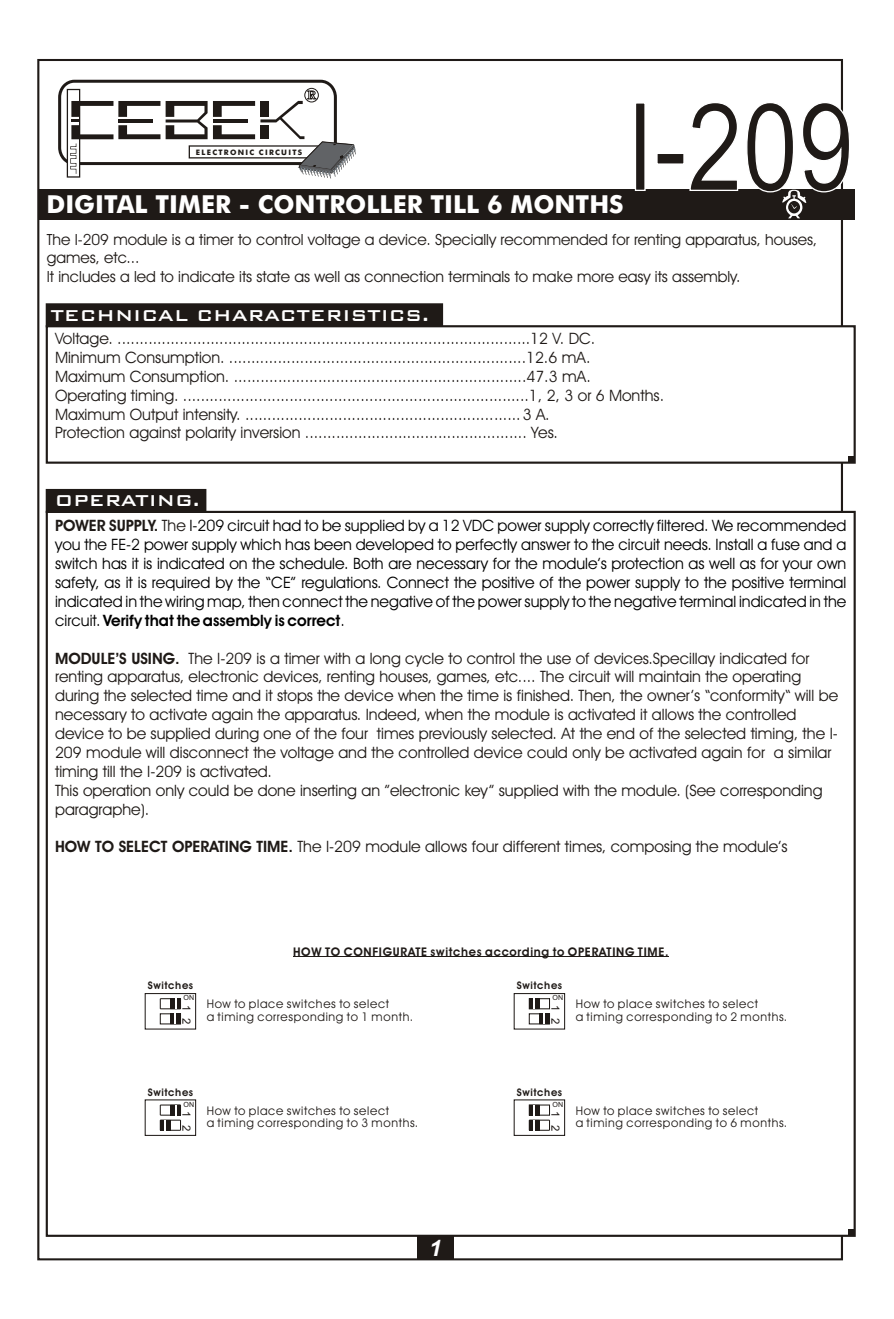
<style>
.page{position:relative;width:894px;height:1319px;background:#fff}
.page>*{position:absolute;margin:0;border:0;box-sizing:border-box;transform-origin:0 0}
.t1{font:122.1px "Arial Narrow";color:#1f1a17}
.t2{font:700 24.75px "Futura Md BT";color:#fff}
.t3{font:italic 700 22.5px "Arial";color:#fff}
.t4{font:21px "Bank Gothic Md BT";color:#fff}
.t5{font:15.75px/18.9px "Avant Garde Bk BT";color:#1f1a17}
.t6{font:15.75px/18.9px "Avant Garde Bk BT";color:#000;text-align:justify}
.t7{font:15.45px/18.5px "Avant Garde Bk BT";color:#1f1a17}
.t8{font:12px/12.5px "Avant Garde Bk BT";letter-spacing:.055em;color:#1f1a17}
.t9{font:700 12px "Avant Garde Bk BT";letter-spacing:.06em;color:#1f1a17}
.t10{font:11.4px "Arial";color:#1f1a17}
.t11{font:11.25px "Arial";color:#1f1a17}
.t12{font:700 10.5px "Avant Garde Bk BT";letter-spacing:.06em;color:#1f1a17}
.t13{font:700 7.5px "Futura Md BT";letter-spacing:.175em;color:#1f1a17}
.t14{font:7.05px "Arial";color:#1f1a17}
.s1{font-weight:700;color:#1f1a17}
.s2{color:#1f1a17}
.s3{font-weight:700}
</style>
<div class="page">
<hr style="left:38px;top:59px;width:804px;height:2px;background:#1f1a17">
<hr style="left:841px;top:60px;width:2px;height:1199px;background:#1f1a17">
<hr style="left:38px;top:1258px;width:804px;height:2px;background:#1f1a17">
<hr style="left:37px;top:60px;width:2px;height:1199px;background:#1f1a17">
<svg style="left:58px;top:80px;width:298px;height:98px"></svg>
<div style="left:38px;top:188px;width:817px;height:31px;background:#1f1a17"></div>
<div style="left:46px;top:489px;width:160px;height:24px;background:#1f1a17"></div>
<div style="left:46px;top:303px;width:397px;height:24px;background:#1f1a17;border:2px solid #1f1a17"></div>
<div style="left:46px;top:511px;width:810px;height:725px;background:#fff;border:2px solid #1f1a17"></div>
<div style="left:46px;top:325px;width:810px;height:139px;background:#fff;border:2px solid #1f1a17"></div>
<svg style="left:849px;top:1229px;width:6px;height:6px"></svg>
<svg style="left:849px;top:456px;width:6px;height:6px"></svg>
<div style="left:418px;top:1235px;width:36px;height:24px;background:#1f1a17"></div>
<svg style="left:782px;top:190px;width:25px;height:28px"></svg>
<hr style="left:293px;top:956px;width:376px;height:1px;background:#1f1a17">
<hr style="left:145px;top:993px;width:51px;height:1px;background:#1f1a17">
<hr style="left:195px;top:993px;width:1px;height:36px;background:#1f1a17">
<hr style="left:145px;top:1028px;width:51px;height:1px;background:#1f1a17">
<hr style="left:145px;top:993px;width:1px;height:36px;background:#1f1a17">
<svg style="left:160px;top:998px;width:21px;height:27px"></svg>
<hr style="left:145px;top:1099px;width:51px;height:1px;background:#1f1a17">
<hr style="left:195px;top:1100px;width:1px;height:35px;background:#1f1a17">
<hr style="left:145px;top:1134px;width:51px;height:1px;background:#1f1a17">
<hr style="left:145px;top:1100px;width:1px;height:35px;background:#1f1a17">
<svg style="left:160px;top:1104px;width:21px;height:27px"></svg>
<hr style="left:514px;top:993px;width:51px;height:1px;background:#1f1a17">
<hr style="left:564px;top:993px;width:1px;height:36px;background:#1f1a17">
<hr style="left:514px;top:1028px;width:51px;height:1px;background:#1f1a17">
<hr style="left:514px;top:993px;width:1px;height:36px;background:#1f1a17">
<svg style="left:529px;top:998px;width:21px;height:27px"></svg>
<hr style="left:514px;top:1099px;width:51px;height:1px;background:#1f1a17">
<hr style="left:564px;top:1100px;width:1px;height:35px;background:#1f1a17">
<hr style="left:514px;top:1134px;width:51px;height:1px;background:#1f1a17">
<hr style="left:514px;top:1100px;width:1px;height:35px;background:#1f1a17">
<svg style="left:529px;top:1104px;width:21px;height:27px"></svg>
<p class="t13" style="left:196px;top:149px;width:108px">ELECTRONIC CIRCUITS</p>
<h2 class="t2" style="left:46px;top:194px;width:579px">DIGITAL TIMER - CONTROLLER TILL 6 MONTHS</h2>
<h1 class="t1" style="left:626px;top:101px;width:230px">I-209</h1>
<p class="t7" style="left:47px;top:231px;width:772px">The I-209 module is a timer to control voltage a device. Specially recommended for renting apparatus, houses, games, etc...<br>It includes a led to indicate its state as well as connection terminals to make more easy its assembly.</p>
<h3 class="t4" style="left:51px;top:305px;width:380px">TECHNICAL CHARACTERISTICS.</h3>
<p class="t5" style="left:55px;top:330px;width:611px">Voltage. .............................................................................................12 V. DC.<br>Minimum Consumption. ...................................................................12.6 mA.<br>Maximum Consumption. ..................................................................47.3 mA.<br>Operating timing. ..............................................................................1, 2, 3 or 6 Months.<br>Maximum Output intensity. ..............................................................3 A.<br>Protection against polarity inversion .................................................. Yes.</p>
<h3 class="t4" style="left:55px;top:490px;width:147px">OPERATING.</h3>
<p class="t6" style="left:55px;top:518px;width:793px"><span class="s1">POWER SUPPLY.</span> <span class="s2">The</span> I-209 circuit had to be supplied by a 12 VDC power supply correctly filtered. We recommended</p>
<p class="t6" style="left:55px;top:536px;width:793px">you the FE-2 power supply which has been developed to perfectly answer to the circuit needs. Install a fuse and a switch has it is indicated on the schedule. Both are necessary for the module’s protection as well as for your own safety, as it is required by the “CE” regulations. Connect the positive of the power supply to the positive terminal indicated in the wiring map, then connect the negative of the power supply to the negative terminal indicated in the circuit. <span class="s3">Verify that the assembly is correct</span>.</p>
<p class="t5" style="left:55px;top:650px;width:785px"><span class="s3">MODULE’S USING.</span> The I-209 is a timer with a long cycle to control the use of devices.Specillay indicated for renting apparatus, electronic devices, renting houses, games, etc.... The circuit will maintain the operating during the selected time and it stops the device when the time is finished. Then, the owner’s “conformity“ will be necessary to activate again the apparatus. Indeed, when the module is activated it allows the controlled device to be supplied during one of the four times previously selected. At the end of the selected timing, the I-209 module will disconnect the voltage and the controlled device could only be activated again for a similar timing till the I-209 is activated.<br>This operation only could be done inserting an ”electronic key” supplied with the module. (See corresponding paragraphe).</p>
<p class="t5" style="left:55px;top:839px;width:734px"><span class="s3">HOW TO SELECT OPERATING TIME.</span> The I-209 module allows four different times, composing the module’s</p>
<p class="t9" style="left:293px;top:946px;width:377px">HOW TO CONFIGURATE switches according to OPERATING TIME.</p>
<p class="t12" style="left:148px;top:981px;width:47px">Switches</p>
<p class="t12" style="left:517px;top:981px;width:47px">Switches</p>
<p class="t14" style="left:184px;top:995px;width:12px">ON</p>
<p class="t10" style="left:191px;top:1018px;width:8px;rotate:90deg">2</p>
<p class="t11" style="left:191px;top:1004px;width:8px;rotate:90deg">1</p>
<p class="t8" style="left:207px;top:999px;width:208px">How to place switches to select<br>a timing corresponding to 1 month.</p>
<p class="t14" style="left:553px;top:995px;width:12px">ON</p>
<p class="t10" style="left:560px;top:1018px;width:8px;rotate:90deg">2</p>
<p class="t11" style="left:560px;top:1004px;width:8px;rotate:90deg">1</p>
<p class="t8" style="left:576px;top:999px;width:213px">How to place switches to select<br>a timing corresponding to 2 months.</p>
<p class="t12" style="left:148px;top:1087px;width:47px">Switches</p>
<p class="t12" style="left:517px;top:1087px;width:47px">Switches</p>
<p class="t14" style="left:184px;top:1101px;width:12px">ON</p>
<p class="t10" style="left:191px;top:1124px;width:8px;rotate:90deg">2</p>
<p class="t11" style="left:191px;top:1111px;width:8px;rotate:90deg">1</p>
<p class="t8" style="left:207px;top:1105px;width:213px">How to place switches to select<br>a timing corresponding to 3 months.</p>
<p class="t14" style="left:553px;top:1101px;width:12px">ON</p>
<p class="t10" style="left:560px;top:1124px;width:8px;rotate:90deg">2</p>
<p class="t11" style="left:560px;top:1111px;width:8px;rotate:90deg">1</p>
<p class="t8" style="left:576px;top:1105px;width:213px">How to place switches to select<br>a timing corresponding to 6 months.</p>
<h3 class="t3" style="left:429px;top:1239px;width:14px">1</h3>
</div>
